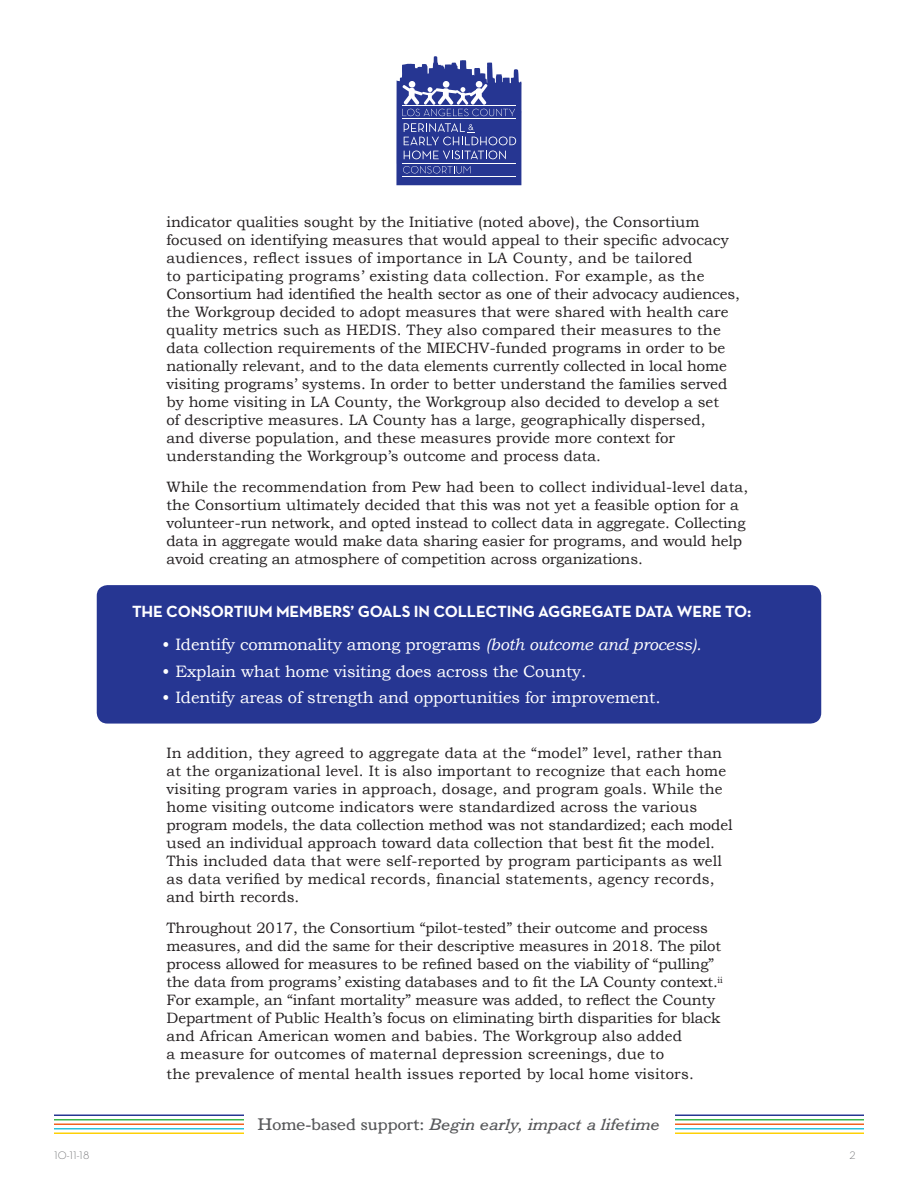
<style>
.page{position:relative;width:918px;height:1188px;background:#fff}
.page>*{position:absolute;margin:0;border:0;box-sizing:border-box;transform-origin:0 0}
.t1{font:italic 18px "Bookman BT";color:#57585a}
.t2{font:16.5px "Bookman Old Style";letter-spacing:-.01em;color:#fff}
.t3{font:700 16.5px "Neutra Text";letter-spacing:-.01em;color:#fff}
.Body_Copy{font:15px/18px "Bookman Old Style";color:#231f20}
.t4{font:300 15px "Neutra Disp";color:#6c6d70}
.Body_Copy-2{font:8.7px "Bookman Old Style";color:#231f20}
.s1{font-style:italic}
.s2{font-style:normal}
</style>
<div class="page">
<hr style="left:54px;top:1114px;width:810px;height:2px;background:#263692">
<hr style="left:54px;top:1119px;width:810px;height:1px;background:#3ab54a">
<hr style="left:54px;top:1124px;width:810px;height:1px;background:#f26221">
<hr style="left:54px;top:1128px;width:810px;height:2px;background:#29c0da">
<hr style="left:54px;top:1132px;width:810px;height:2px;background:#fed006">
<div style="left:244px;top:1111px;width:430px;height:26px;background:#fff"></div>
<svg style="left:396px;top:56px;width:126px;height:129px"></svg>
<div style="left:97px;top:585px;width:724px;height:139px;background:#263692;border-radius:11px"></div>
<p class="Body_Copy" style="left:166px;top:213px;width:575px">indicator qualities sought by the Initiative (noted above), the Consortium focused on identifying measures that would appeal to their specific advocacy audiences, reflect issues of importance in LA County, and be tailored<br>to participating programs’ existing data collection. For example, as the Consortium had identified the health sector as one of their advocacy audiences, the Workgroup decided to adopt measures that were shared with health care quality metrics such as HEDIS. They also compared their measures to the data collection requirements of the MIECHV-funded programs in order to be nationally relevant, and to the data elements currently collected in local home visiting programs’ systems. In order to better understand the families served by home visiting in LA County, the Workgroup also decided to develop a set<br>of descriptive measures. LA County has a large, geographically dispersed,<br>and diverse population, and these measures provide more context for understanding the Workgroup’s outcome and process data.</p>
<p class="Body_Copy" style="left:166px;top:478px;width:583px">While the recommendation from Pew had been to collect individual-level data, the Consortium ultimately decided that this was not yet a feasible option for a volunteer-run network, and opted instead to collect data in aggregate. Collecting data in aggregate would make data sharing easier for programs, and would help avoid creating an atmosphere of competition across organizations.</p>
<p class="t3" style="left:132px;top:601px;width:621px">THE CONSORTIUM MEMBERS’ GOALS IN COLLECTING AGGREGATE DATA WERE TO:</p>
<p class="t2" style="left:162px;top:635px;width:541px">• Identify commonality among programs <span class="s1">(both outcome and process).</span></p>
<p class="t2" style="left:162px;top:662px;width:426px">• Explain what home visiting does across the County.</p>
<p class="t2" style="left:162px;top:688px;width:500px">• Identify areas of strength and opportunities for improvement.</p>
<p class="Body_Copy" style="left:166px;top:744px;width:568px">In addition, they agreed to aggregate data at the “model” level, rather than at the organizational level. It is also important to recognize that each home visiting program varies in approach, dosage, and program goals. While the home visiting outcome indicators were standardized across the various program models, the data collection method was not standardized; each model used an individual approach toward data collection that best fit the model.<br>This included data that were self-reported by program participants as well as data verified by medical records, financial statements, agency records, and birth records.</p>
<p class="Body_Copy" style="left:166px;top:919px;width:556px">Throughout 2017, the Consortium “pilot-tested” their outcome and process measures, and did the same for their descriptive measures in 2018. The pilot process allowed for measures to be refined based on the viability of “pulling” the data from programs’ existing databases and to fit the LA County context.<br>For example, an “infant mortality” measure was added, to reflect the County Department of Public Health’s focus on eliminating birth disparities for black and African American women and babies. The Workgroup also added<br>a measure for outcomes of maternal depression screenings, due to</p>
<p class="Body_Copy" style="left:166px;top:1065px;width:529px">the prevalence of mental health issues reported by local home visitors.</p>
<p class="Body_Copy-2" style="left:718px;top:975px;width:7px">ii</p>
<p class="t1" style="left:258px;top:1113px;width:404px"><span class="s2">Home-based support:</span> Begin early, impact a lifetime</p>
<p class="t4" style="left:54px;top:1146px;width:37px">10-11-18</p>
<p class="t4" style="left:849px;top:1146px;width:8px">2</p>
</div>
